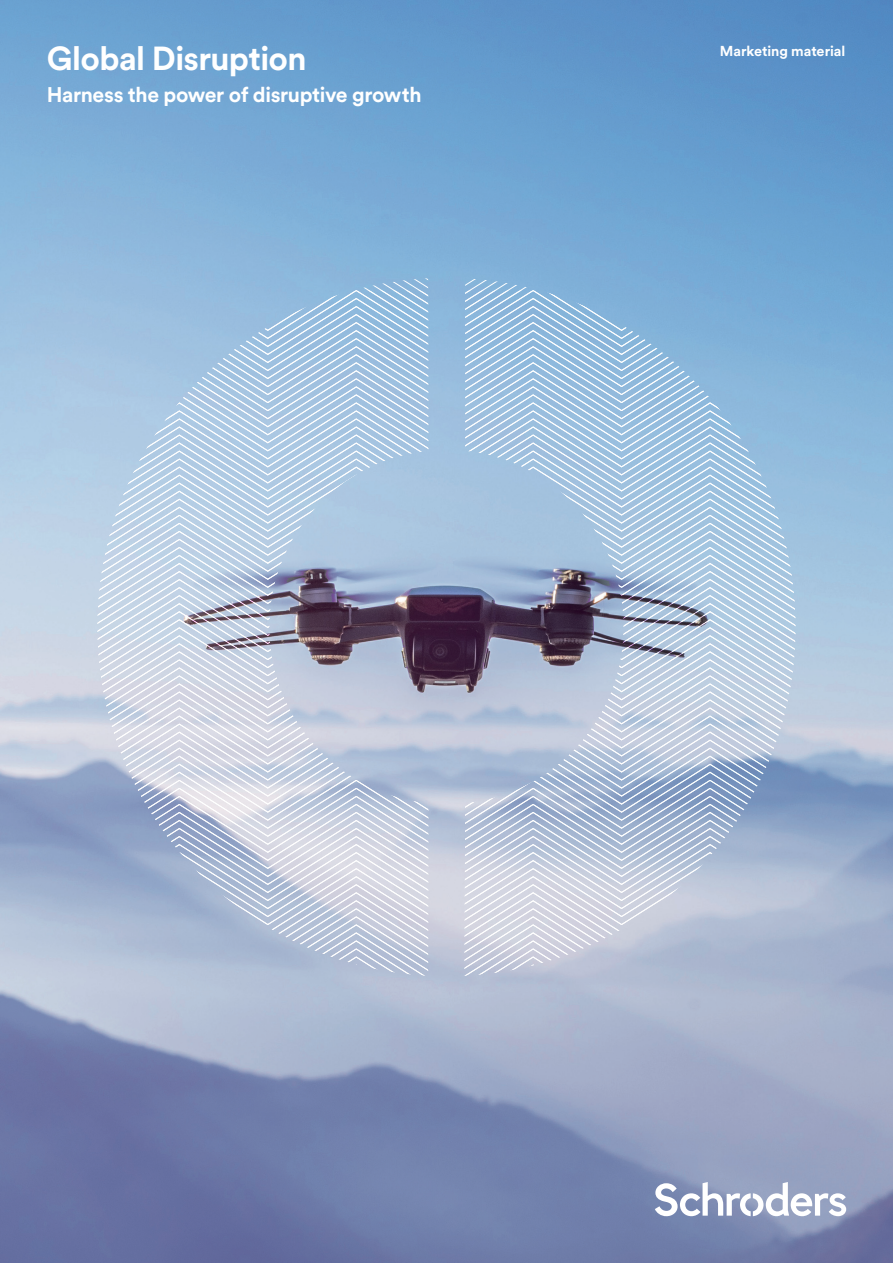
<style>
.page{position:relative;width:893px;height:1263px;background:#fff}
.page>*{position:absolute;margin:0;border:0;box-sizing:border-box;transform-origin:0 0}
._22_24_Title__cover{font:700 33px "Schroders Circular";letter-spacing:-.02em;color:#fff}
._22_24_Title__cover-2{font:700 21px "Schroders Circular";letter-spacing:-.02em;color:#fff}
._9_5_11_Audience_Tex{font:700 14.25px "Schroders Circular";letter-spacing:-.005em;color:#fff}
</style>
<div class="page">
<img style="left:0;top:0;width:893px;height:1263px">
<svg style="left:97px;top:278px;width:698px;height:698px"></svg>
<svg style="left:655px;top:1182px;width:191px;height:34px"></svg>
<p class="_22_24_Title__cover" style="left:47px;top:36px;width:261px">Global Disruption</p>
<p class="_22_24_Title__cover-2" style="left:47px;top:80px;width:376px">Harness the power of disruptive growth</p>
<p class="_9_5_11_Audience_Tex" style="left:720px;top:41px;width:127px">Marketing material</p>
</div>
